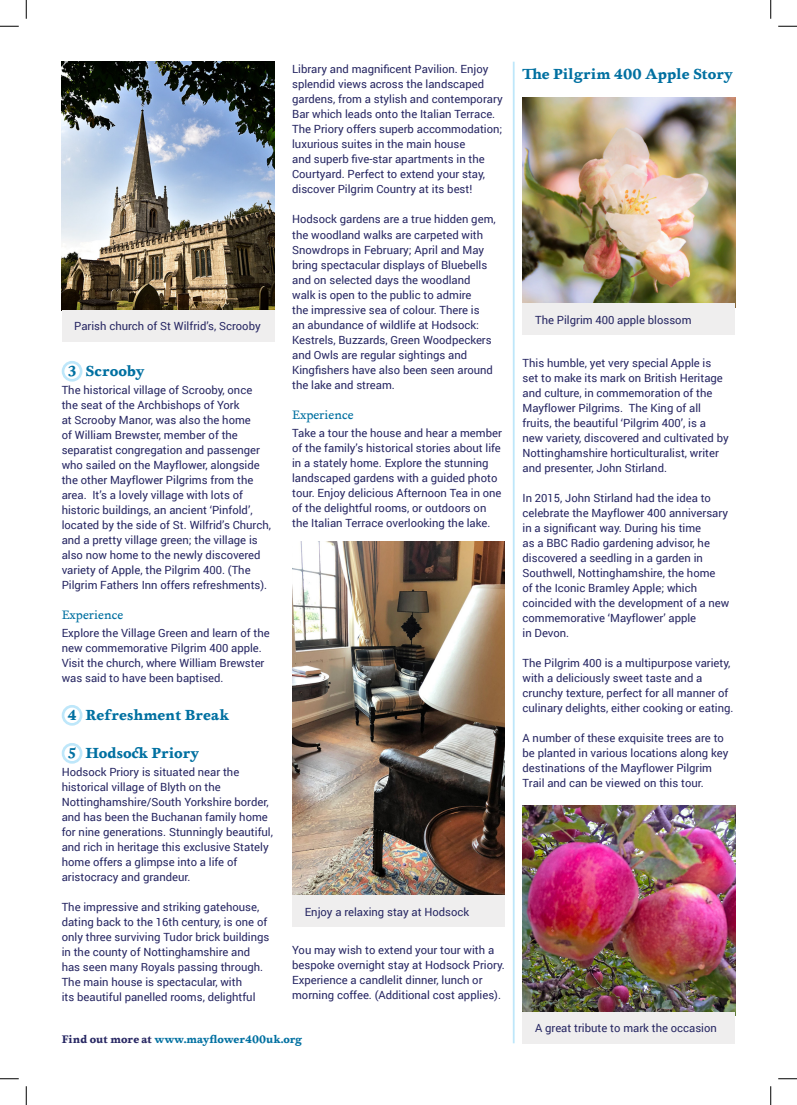
<style>
.page{position:relative;width:797px;height:1105px;background:#fff}
.page>*{position:absolute;margin:0;border:0;box-sizing:border-box;transform-origin:0 0}
.t1{font:700 15px "Foundry Wilson OT2 W03";color:#0070a1}
.t2{font:12.5px "Foundry Wilson OT2 W03";color:#0070a1}
.t3{font:11.25px/15px "Roboto";color:#272763}
.t4{font:700 11.25px "Foundry Wilson OT2 W03";color:#0070a1}
.s1{color:#272763}
</style>
<div class="page">
<div style="left:62px;top:361px;width:20px;height:21px;border:3px solid #bee7fa;border-radius:50%"></div>
<div style="left:62px;top:705px;width:20px;height:21px;border:3px solid #bee7fa;border-radius:50%"></div>
<div style="left:62px;top:743px;width:20px;height:21px;border:3px solid #bee7fa;border-radius:50%"></div>
<img style="left:62px;top:62px;width:212px;height:248px">
<hr style="left:513px;top:62px;width:1px;height:981px;background:#bee7fa">
<div style="left:62px;top:310px;width:212px;height:31px;background:#efeeee"></div>
<img style="left:292px;top:541px;width:213px;height:354px">
<div style="left:292px;top:895px;width:213px;height:32px;background:#efeeee"></div>
<img style="left:522px;top:97px;width:213px;height:207px">
<div style="left:522px;top:304px;width:213px;height:31px;background:#efeeee"></div>
<img style="left:522px;top:805px;width:213px;height:207px">
<div style="left:522px;top:1012px;width:213px;height:31px;background:#efeeee"></div>
<svg style="left:0;top:25px;width:19px;height:2px"></svg>
<svg style="left:778px;top:25px;width:19px;height:2px"></svg>
<svg style="left:0;top:1078px;width:19px;height:1px"></svg>
<svg style="left:778px;top:1078px;width:19px;height:1px"></svg>
<svg style="left:25px;top:0;width:2px;height:19px"></svg>
<svg style="left:25px;top:1086px;width:2px;height:19px"></svg>
<svg style="left:770px;top:0;width:1px;height:19px"></svg>
<svg style="left:770px;top:1086px;width:1px;height:19px"></svg>
<p class="t3" style="left:74px;top:318px;width:188px">Parish church of St Wilfrid’s, Scrooby</p>
<p class="t1" style="left:67px;top:362px;width:11px">3</p>
<p class="t1" style="left:86px;top:362px;width:60px">Scrooby</p>
<p class="t3" style="left:62px;top:382px;width:211px">The historical village of Scrooby, once the seat of the Archbishops of York<br>at Scrooby Manor, was also the home<br>of William Brewster, member of the separatist congregation and passenger who sailed on the Mayflower, alongside the other Mayflower Pilgrims from the area. It’s a lovely village with lots of historic buildings, an ancient ‘Pinfold’, located by the side of St. Wilfrid’s Church, and a pretty village green; the village is also now home to the newly discovered variety of Apple, the Pilgrim 400. (The Pilgrim Fathers Inn offers refreshments).</p>
<p class="t2" style="left:62px;top:608px;width:63px">Experience</p>
<p class="t3" style="left:62px;top:625px;width:209px">Explore the Village Green and learn of the new commemorative Pilgrim 400 apple.<br>Visit the church, where William Brewster was said to have been baptised.</p>
<p class="t1" style="left:67px;top:706px;width:11px">4</p>
<p class="t1" style="left:86px;top:706px;width:145px">Refreshment Break</p>
<p class="t1" style="left:67px;top:744px;width:11px">5</p>
<p class="t1" style="left:86px;top:744px;width:115px">Hodsock Priory</p>
<p class="t3" style="left:62px;top:764px;width:213px">Hodsock Priory is situated near the historical village of Blyth on the Nottinghamshire/South Yorkshire border, and has been the Buchanan family home for nine generations. Stunningly beautiful, and rich in heritage this exclusive Stately home offers a glimpse into a life of aristocracy and grandeur.</p>
<p class="t3" style="left:62px;top:899px;width:209px">The impressive and striking gatehouse, dating back to the 16th century, is one of only three surviving Tudor brick buildings in the county of Nottinghamshire and has seen many Royals passing through.<br>The main house is spectacular, with<br>its beautiful panelled rooms, delightful</p>
<p class="t3" style="left:292px;top:62px;width:212px">Library and magnificent Pavilion. Enjoy splendid views across the landscaped gardens, from a stylish and contemporary Bar which leads onto the Italian Terrace.</p>
<p class="t3" style="left:292px;top:122px;width:212px">The Priory offers superb accommodation; luxurious suites in the main house<br>and superb five-star apartments in the Courtyard. Perfect to extend your stay, discover Pilgrim Country at its best!</p>
<p class="t3" style="left:292px;top:212px;width:205px">Hodsock gardens are a true hidden gem, the woodland walks are carpeted with Snowdrops in February; April and May bring spectacular displays of Bluebells and on selected days the woodland walk is open to the public to admire<br>the impressive sea of colour. There is<br>an abundance of wildlife at Hodsock:<br>Kestrels, Buzzards, Green Woodpeckers and Owls are regular sightings and Kingfishers have also been seen around the lake and stream.</p>
<p class="t2" style="left:292px;top:407px;width:63px">Experience</p>
<p class="t3" style="left:292px;top:425px;width:211px">Take a tour the house and hear a member of the family’s historical stories about life in a stately home. Explore the stunning landscaped gardens with a guided photo tour. Enjoy delicious Afternoon Tea in one of the delightful rooms, or outdoors on the Italian Terrace overlooking the lake.</p>
<p class="t3" style="left:305px;top:904px;width:166px">Enjoy a relaxing stay at Hodsock</p>
<p class="t3" style="left:292px;top:942px;width:214px">You may wish to extend your tour with a bespoke overnight stay at Hodsock Priory.<br>Experience a candlelit dinner, lunch or morning coffee. (Additional cost applies).</p>
<p class="t4" style="left:62px;top:1033px;width:242px"><span class="s1">Find out more at</span> www.mayflower400uk.org</p>
<p class="t1" style="left:522px;top:65px;width:212px">The Pilgrim 400 Apple Story</p>
<p class="t3" style="left:535px;top:312px;width:158px">The Pilgrim 400 apple blossom</p>
<p class="t3" style="left:522px;top:355px;width:207px">This humble, yet very special Apple is set to make its mark on British Heritage and culture, in commemoration of the Mayflower Pilgrims. The King of all fruits, the beautiful ‘Pilgrim 400’, is a new variety, discovered and cultivated by Nottinghamshire horticulturalist, writer and presenter, John Stirland.</p>
<p class="t3" style="left:522px;top:490px;width:208px">In 2015, John Stirland had the idea to celebrate the Mayflower 400 anniversary in a significant way. During his time<br>as a BBC Radio gardening advisor, he discovered a seedling in a garden in Southwell, Nottinghamshire, the home<br>of the Iconic Bramley Apple; which coincided with the development of a new commemorative ‘Mayflower’ apple</p>
<p class="t3" style="left:522px;top:625px;width:48px">in Devon.</p>
<p class="t3" style="left:522px;top:655px;width:212px">The Pilgrim 400 is a multipurpose variety, with a deliciously sweet taste and a crunchy texture, perfect for all manner of culinary delights, either cooking or eating.</p>
<p class="t3" style="left:522px;top:730px;width:207px">A number of these exquisite trees are to be planted in various locations along key destinations of the Mayflower Pilgrim Trail and can be viewed on this tour.</p>
<p class="t3" style="left:535px;top:1020px;width:183px">A great tribute to mark the occasion</p>
</div>
